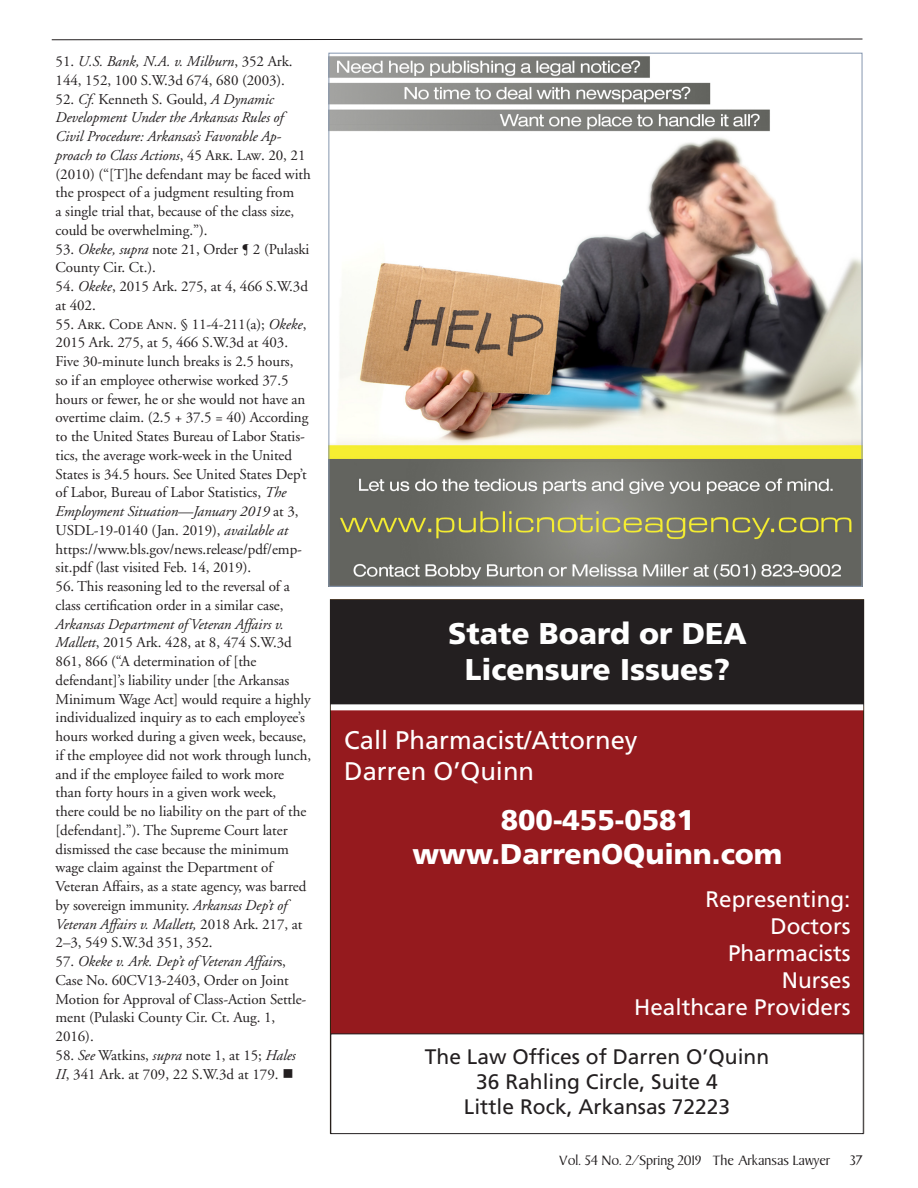
<style>
.page{position:relative;width:918px;height:1188px;background:#fff}
.page>*{position:absolute;margin:0;border:0;box-sizing:border-box;transform-origin:0 0}
.t1{font:900 30px "Frutiger";color:#fff}
.t2{font:900 28.5px "Frutiger";color:#fff}
.t3{font:25.5px "Frutiger";color:#fff}
.t4{font:22.5px "Frutiger";color:#fff}
.t5{font:21px "Frutiger";color:#231f20}
.t6{font:15px/18.8px "Adobe Garamond";letter-spacing:-.005em;color:#231f20}
.t7{font:15px "Caspian";color:#231f20}
.s1{font-style:italic}
.s2{font-family:"Adobe Garamond Regular SC"}
</style>
<div class="page">
<div style="left:330px;top:599px;width:534px;height:535px;background:#951a1e;border:1px solid #251a05"></div>
<div style="left:331px;top:600px;width:533px;height:106px;background:#231f20"></div>
<div style="left:331px;top:1034px;width:532px;height:100px;background:#fff"></div>
<div style="left:330px;top:1034px;width:534px;height:100px;border:1px solid #231f20"></div>
<div style="left:331px;top:704px;width:532px;height:6px;background:#fff"></div>
<svg style="left:51px;top:38px;width:812px;height:3px"></svg>
<img style="left:331px;top:56px;width:529px;height:529px">
<p class="t6" style="left:56px;top:52px;width:239px">51. <span class="s1">U.S. Bank, N.A. v. Milburn</span>, 352 Ark.<br>144, 152, 100 S.W.3d 674, 680 (2003).</p>
<p class="t6" style="left:56px;top:90px;width:257px">52. <span class="s1">Cf.</span> Kenneth S. Gould, <span class="s1">A Dynamic Development Under the Arkansas Rules of Civil Procedure: Arkansas’s Favorable Ap&shy;proach to Class Actions</span>, 45 <span class="s2">Ark. Law.</span> 20, 21 (2010) (“[T]he defendant may be faced with the prospect of a judgment resulting from<br>a single trial that, because of the class size, could be overwhelming.”).</p>
<p class="t6" style="left:56px;top:240px;width:255px">53. <span class="s1">Okeke, supra</span> note 21, Order ¶ 2 (Pulaski<br>County Cir. Ct.).</p>
<p class="t6" style="left:56px;top:277px;width:254px">54. <span class="s1">Okeke</span>, 2015 Ark. 275, at 4, 466 S.W.3d at 402.</p>
<p class="t6" style="left:56px;top:315px;width:254px">55. <span class="s2">Ark. Code Ann.</span> § 11-4-211(a); <span class="s1">Okeke</span>, 2015 Ark. 275, at 5, 466 S.W.3d at 403.<br>Five 30-minute lunch breaks is 2.5 hours, so if an employee otherwise worked 37.5 hours or fewer, he or she would not have an overtime claim. (2.5 + 37.5 = 40) According to the United States Bureau of Labor Statis&shy;tics, the average work-week in the United States is 34.5 hours. See United States Dep’t of Labor, Bureau of Labor Statistics, <span class="s1">The Employment Situation—January 2019</span> at 3, USDL-19-0140 (Jan. 2019), <span class="s1">available at </span>https://www.bls.gov/news.release/pdf/emp&shy;sit.pdf (last visited Feb. 14, 2019).</p>
<p class="t6" style="left:56px;top:577px;width:257px">56. This reasoning led to the reversal of a class certification order in a similar case, <span class="s1">Arkansas Department of Veteran Affairs v.<br>Mallett</span>, 2015 Ark. 428, at 8, 474 S.W.3d 861, 866 (“A determination of [the defendant]’s liability under [the Arkansas Minimum Wage Act] would require a highly individualized inquiry as to each employee’s hours worked during a given week, because, if the employee did not work through lunch, and if the employee failed to work more than forty hours in a given work week,<br>there could be no liability on the part of the [defendant].”). The Supreme Court later dismissed the case because the minimum wage claim against the Department of Veteran Affairs, as a state agency, was barred by sovereign immunity. <span class="s1">Arkansas Dep’t of Veteran Affairs v. Mallett,</span> 2018 Ark. 217, at 2–3, 549 S.W.3d 351, 352.</p>
<p class="t6" style="left:56px;top:952px;width:252px">57. <span class="s1">Okeke v. Ark. Dep’t of Veteran Affair</span>s, Case No. 60CV13-2403, Order on Joint Motion for Approval of Class-Action Settle&shy;ment (Pulaski County Cir. Ct. Aug. 1, 2016).</p>
<p class="t6" style="left:56px;top:1046px;width:242px">58. <span class="s1">See</span> Watkins, <span class="s1">supra</span> note 1, at 15; <span class="s1">Hales<br>II</span>, 341 Ark. at 709, 22 S.W.3d at 179. ■</p>
<p class="t1" style="left:448px;top:616px;width:300px">State Board or DEA</p>
<p class="t1" style="left:465px;top:652px;width:267px">Licensure Issues?</p>
<p class="t3" style="left:344px;top:725px;width:295px">Call Pharmacist/Attorney</p>
<p class="t3" style="left:344px;top:756px;width:191px">Darren O’Quinn</p>
<p class="t2" style="left:501px;top:803px;width:195px">800-455-0581</p>
<p class="t2" style="left:412px;top:837px;width:372px">www.DarrenOQuinn.com</p>
<p class="t4" style="left:706px;top:886px;width:147px">Representing:</p>
<p class="t4" style="left:771px;top:913px;width:81px">Doctors</p>
<p class="t4" style="left:728px;top:940px;width:124px">Pharmacists</p>
<p class="t4" style="left:782px;top:967px;width:70px">Nurses</p>
<p class="t4" style="left:634px;top:994px;width:218px">Healthcare Providers</p>
<p class="t5" style="left:425px;top:1044px;width:346px">The Law Offices of Darren O’Quinn</p>
<p class="t5" style="left:476px;top:1069px;width:243px">36 Rahling Circle, Suite 4</p>
<p class="t5" style="left:464px;top:1094px;width:268px">Little Rock, Arkansas 72223</p>
<p class="t7" style="left:559px;top:1153px;width:273px">Vol. 54 No. 2/Spring 2019 The Arkansas Lawyer</p>
<p class="t7" style="left:850px;top:1153px;width:14px">37</p>
</div>
